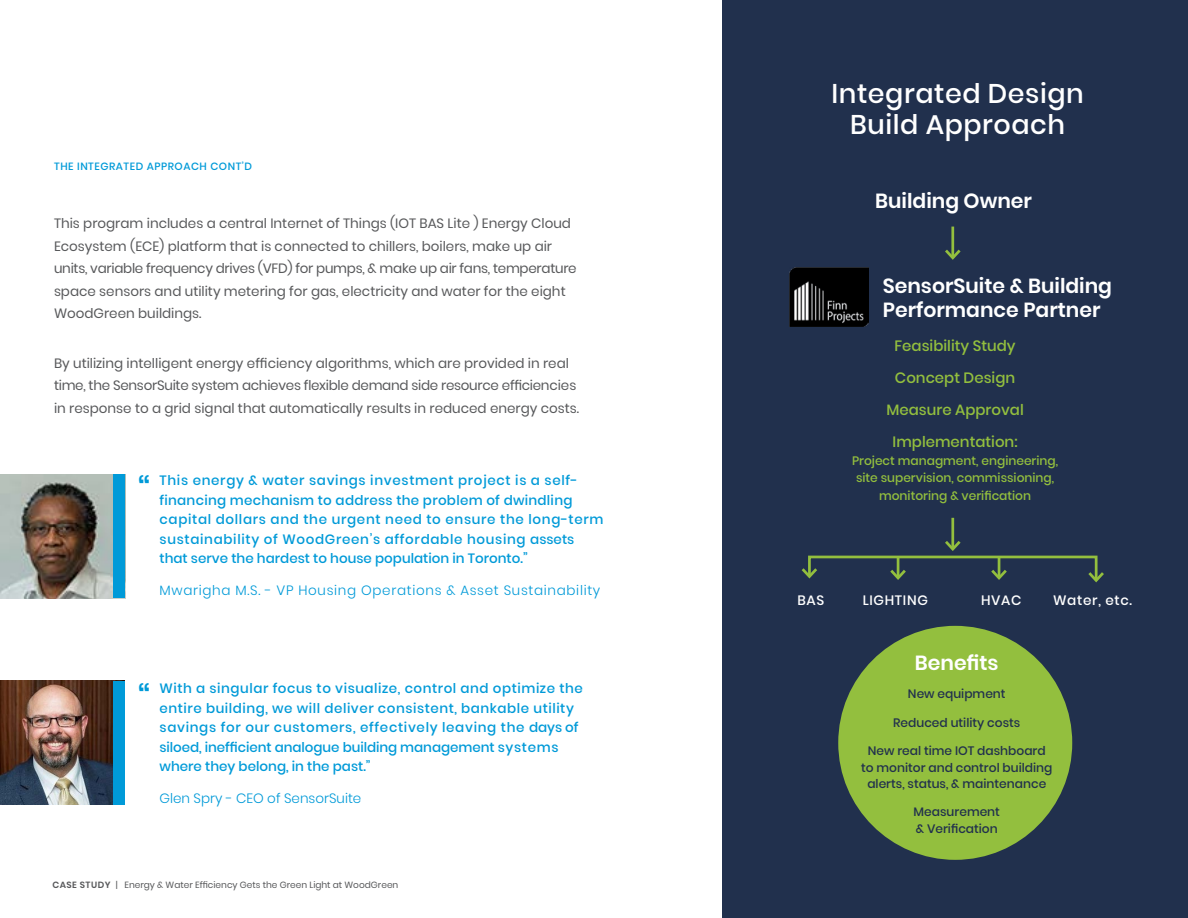
<style>
.page{position:relative;width:1188px;height:918px;background:#fff}
.page>*{position:absolute;margin:0;border:0;box-sizing:border-box;transform-origin:0 0}
.t1{font:500 36px "Poppins";color:#009ad8}
.t2{font:500 27px/31.5px "Poppins";letter-spacing:.02em;color:#fff;text-align:center}
.t3{font:600 20.4px/24.5px "Poppins";color:#fff}
.t4{font:500 15px/32px "Poppins";color:#93bf3e;text-align:center}
.t5{font:500 13.65px "Poppins";letter-spacing:.05em;color:#fff}
.t6{font:13.5px/22.5px "Poppins";color:#58595b}
.t7{font:500 13.5px/19.5px "Poppins";letter-spacing:.04em;color:#009ad8}
.t8{font:300 13.5px "Poppins";letter-spacing:.05em;color:#009ad8}
.t9{font:300 13.5px "Poppins";color:#009ad8}
.t10{font:500 12.3px/16.4px "Poppins";color:#21304d;text-align:center}
.t11{font:500 12.3px/17.7px "Poppins";color:#93bf3e;text-align:center}
.t12{font:500 10.5px "Poppins";letter-spacing:.05em;color:#009ad8}
.t13{font:9px "Poppins";color:#58595b}
.s1{font-weight:600}
</style>
<div class="page">
<div style="left:722px;top:0;width:466px;height:918px;background:#21304d"></div>
<hr style="left:951px;top:227px;width:3px;height:31px;background:#93bf3e">
<svg style="left:945px;top:247px;width:16px;height:13px"></svg>
<hr style="left:951px;top:518px;width:3px;height:31px;background:#93bf3e">
<svg style="left:801px;top:538px;width:303px;height:45px"></svg>
<div style="left:838px;top:626px;width:234px;height:234px;background:#93bf3e;border-radius:50%"></div>
<img style="left:0;top:680px;width:125px;height:124px">
<img style="left:1px;top:474px;width:112px;height:124px">
<div style="left:113px;top:474px;width:12px;height:124px;background:#009ad8"></div>
<div style="left:113px;top:681px;width:12px;height:123px;background:#009ad8"></div>
<img style="left:790px;top:268px;width:78px;height:59px">
<p class="t12" style="left:54px;top:160px;width:199px">THE INTEGRATED APPROACH CONT’D</p>
<p class="t6" style="left:54px;top:212px;width:524px">This program includes a central Internet of Things (IOT BAS Lite ) Energy Cloud Ecosystem (ECE) platform that is connected to chillers, boilers, make up air units, variable frequency drives (VFD) for pumps, &amp; make up air fans, temperature space sensors and utility metering for gas, electricity and water for the eight WoodGreen buildings.</p>
<p class="t6" style="left:54px;top:352px;width:527px">By utilizing intelligent energy efficiency algorithms, which are provided in real time, the SensorSuite system achieves flexible demand side resource efficiencies in response to a grid signal that automatically results in reduced energy costs.</p>
<h1 class="t1" style="left:138px;top:471px;width:14px">“</h1>
<p class="t7" style="left:160px;top:471px;width:446px">This energy &amp; water savings investment project is a self&shy;financing mechanism to address the problem of dwindling capital dollars and the urgent need to ensure the long-term sustainability of WoodGreen’s affordable housing assets that serve the hardest to house population in Toronto.”</p>
<p class="t8" style="left:160px;top:582px;width:442px">Mwarigha M.S. - VP Housing Operations &amp; Asset Sustainability</p>
<h1 class="t1" style="left:138px;top:679px;width:14px">“</h1>
<p class="t7" style="left:160px;top:679px;width:425px">With a singular focus to visualize, control and optimize the entire building, we will deliver consistent, bankable utility savings for our customers, effectively leaving the days of siloed, inefficient analogue building management systems where they belong, in the past.”</p>
<p class="t9" style="left:160px;top:790px;width:203px">Glen Spry - CEO of SensorSuite</p>
<p class="t13" style="left:52px;top:880px;width:347px"><span class="s1">CASE STUDY</span> | Energy &amp; Water Efficiency Gets the Green Light at WoodGreen</p>
<h2 class="t2" style="left:832px;top:78px;width:254px">Integrated Design<br>Build Approach</h2>
<h3 class="t3" style="left:875px;top:189px;width:158px">Building Owner</h3>
<h3 class="t3" style="left:883px;top:274px;width:231px">SensorSuite &amp; Building<br>Performance Partner</h3>
<p class="t4" style="left:886px;top:330px;width:139px">Feasibility Study<br>Concept Design<br>Measure Approval<br>Implementation:</p>
<p class="t11" style="left:852px;top:452px;width:208px">Project managment, engineering, site supervision, commissioning, monitoring &amp; verification</p>
<p class="t5" style="left:797px;top:592px;width:28px">BAS</p>
<p class="t5" style="left:863px;top:592px;width:67px">LIGHTING</p>
<p class="t5" style="left:981px;top:592px;width:42px">HVAC</p>
<p class="t5" style="left:1053px;top:592px;width:81px">Water, etc.</p>
<h3 class="t3" style="left:915px;top:650px;width:85px">Benefits</h3>
<p class="t10" style="left:908px;top:686px;width:99px">New equipment</p>
<p class="t10" style="left:893px;top:714px;width:129px">Reduced utility costs</p>
<p class="t10" style="left:861px;top:743px;width:193px">New real time IOT dashboard to monitor and control building alerts, status, &amp; maintenance</p>
<p class="t10" style="left:914px;top:804px;width:88px;text-align:left">Measurement &amp; Verification</p>
</div>
